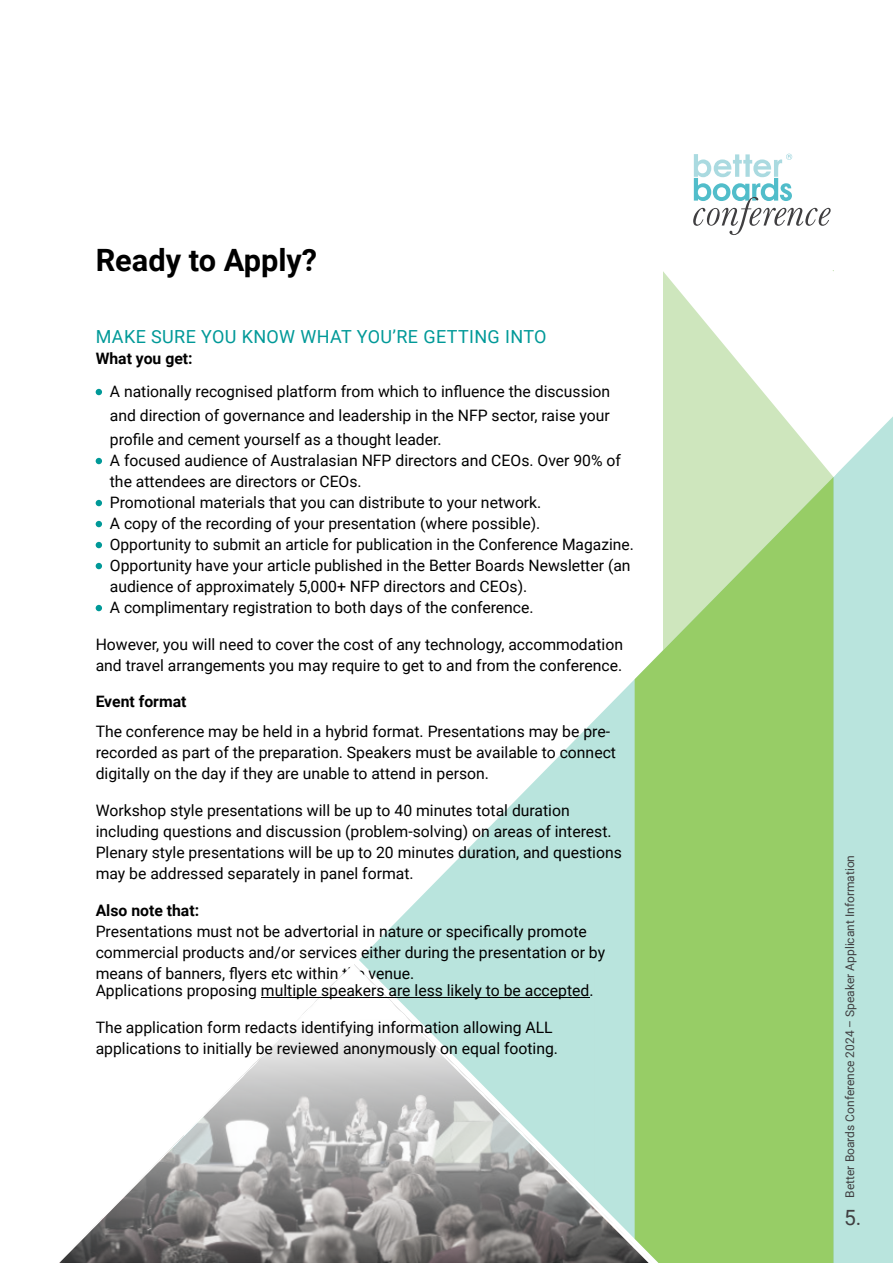
<style>
.page{position:relative;width:893px;height:1263px;background:#fff}
.page>*{position:absolute;margin:0;border:0;box-sizing:border-box;transform-origin:0 0}
.t1{font:700 30.75px "Roboto";color:#000}
.t2{font:21px "Roboto";color:#403f41}
.t3{font:18px "Roboto";letter-spacing:.02em;color:#009998}
.t4{font:15.75px/21px "Roboto";color:#000}
.t5{font:700 15.75px "Roboto";color:#000}
.t6{font:12px "Roboto";color:#403f41}
</style>
<div class="page">
<svg style="left:359px;top:416px;width:534px;height:549px"></svg>
<svg style="left:693px;top:154px;width:138px;height:71px"></svg>
<svg style="left:96px;top:389px;width:6px;height:6px"></svg>
<svg style="left:96px;top:458px;width:6px;height:6px"></svg>
<svg style="left:96px;top:500px;width:6px;height:6px"></svg>
<svg style="left:96px;top:521px;width:6px;height:6px"></svg>
<svg style="left:96px;top:542px;width:6px;height:6px"></svg>
<svg style="left:96px;top:563px;width:6px;height:6px"></svg>
<svg style="left:96px;top:605px;width:6px;height:6px"></svg>
<div style="left:833px;top:965px;width:60px;height:298px;background:#b9e4dd"></div>
<img style="left:59px;top:964px;width:576px;height:299px">
<svg style="left:663px;top:225px;width:219px;height:252px"></svg>
<svg style="left:635px;top:477px;width:198px;height:786px;background:#9fd173"></svg>
<hr style="left:261px;top:997px;width:328px;height:1px;background:#000">
<h1 class="t1" style="left:96px;top:248px;width:223px">Ready to Apply?</h1>
<p class="t3" style="left:96px;top:329px;width:452px">MAKE SURE YOU KNOW WHAT YOU’RE GETTING INTO</p>
<p class="t5" style="left:96px;top:352px;width:98px">What you get:</p>
<p class="t4" style="left:110px;top:381px;width:502px;line-height:24px;text-align:justify">A nationally recognised platform from which to influence the discussion and direction of governance and leadership in the NFP sector, raise your profile and cement yourself as a thought leader.</p>
<p class="t4" style="left:110px;top:451px;width:525px">A focused audience of Australasian NFP directors and CEOs. Over 90% of the attendees are directors or CEOs.<br>Promotional materials that you can distribute to your network.<br>A copy of the recording of your presentation (where possible).<br>Opportunity to submit an article for publication in the Conference Magazine.<br>Opportunity have your article published in the Better Boards Newsletter (an audience of approximately 5,000+ NFP directors and CEOs).<br>A complimentary registration to both days of the conference.</p>
<p class="t4" style="left:96px;top:635px;width:529px">However, you will need to cover the cost of any technology, accommodation and travel arrangements you may require to get to and from the conference.</p>
<p class="t5" style="left:96px;top:695px;width:92px">Event format</p>
<p class="t4" style="left:96px;top:723px;width:522px">The conference may be held in a hybrid format. Presentations may be pre&shy;recorded as part of the preparation. Speakers must be available to connect digitally on the day if they are unable to attend in person.</p>
<p class="t4" style="left:96px;top:801px;width:528px">Workshop style presentations will be up to 40 minutes total duration including questions and discussion (problem-solving) on areas of interest.<br>Plenary style presentations will be up to 20 minutes duration, and questions may be addressed separately in panel format.</p>
<p class="t5" style="left:96px;top:904px;width:105px">Also note that:</p>
<p class="t4" style="left:96px;top:922px;width:511px">Presentations must not be advertorial in nature or specifically promote commercial products and/or services either during the presentation or by means of banners, flyers etc within the venue.</p>
<p class="t4" style="left:96px;top:982px;width:499px">Applications proposing multiple speakers are less likely to be accepted.</p>
<p class="t4" style="left:96px;top:1018px;width:464px">The application form redacts identifying information allowing ALL applications to initially be reviewed anonymously on equal footing.</p>
<p class="t6" style="left:845px;top:1197px;width:344px;rotate:-90deg">Better Boards Conference 2024 – Speaker Applicant Information</p>
<h2 class="t2" style="left:844px;top:1209px;width:19px">5.</h2>
</div>
